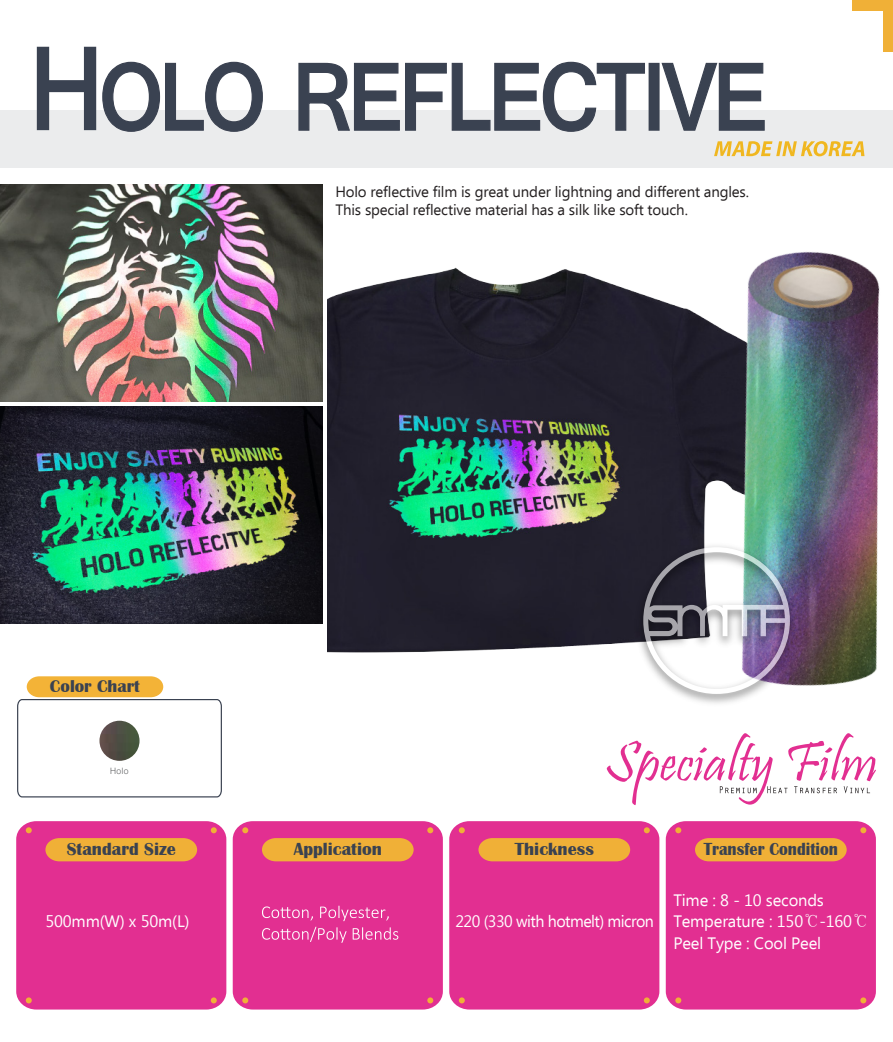
<style>
.page{position:relative;width:893px;height:1042px;background:#fff}
.page>*{position:absolute;margin:0;border:0;box-sizing:border-box;transform-origin:0 0}
.t1{font:700 100.65px "Shruti";letter-spacing:-.045em;color:#3a4251;scale:.89 1}
.t2{font:700 18px "Britannic";color:#3a4251}
.t3{font:700 18px "Britannic";color:#3a4251;scale:.9 1}
.t4{font:700 17.55px "Britannic";color:#3a4251}
.t5{font:16.5px/21.6px "Ebrima";letter-spacing:-.01em;color:#fff}
.t6{font:16.5px "Ebrima";letter-spacing:-.035em;color:#fff}
.t7{font:15px/18px "Ebrima";letter-spacing:-.01em;color:#231f20}
.t8{font:8.85px "Sand Jg";color:#5d5e60}
.s1{font-size:125.85px}
.s2{font-family:"Adobe Myungjo Std";font-weight:500}
</style>
<div class="page">
<img style="left:327px;top:267px;width:232px;height:386px">
<img style="left:559px;top:106px;width:334px;height:663px">
<div style="left:0;top:110px;width:893px;height:57px;background:#ebeced"></div>
<img style="left:0;top:184px;width:323px;height:217px">
<img style="left:0;top:406px;width:323px;height:217px">
<svg style="left:714px;top:141px;width:150px;height:15px"></svg>
<svg style="left:102px;top:61px;width:161px;height:71px"></svg>
<svg style="left:298px;top:61px;width:348px;height:71px"></svg>
<div style="left:649px;top:63px;width:11px;height:68px;border:1px solid #3b4251"></div>
<svg style="left:661px;top:62px;width:104px;height:69px"></svg>
<div style="left:16px;top:821px;width:210px;height:188px;background:#e22f91"></div>
<svg style="left:45px;top:837px;width:152px;height:24px;background:#eea53e"></svg>
<svg style="left:26px;top:827px;width:6px;height:6px"></svg>
<svg style="left:26px;top:997px;width:6px;height:6px"></svg>
<svg style="left:211px;top:827px;width:6px;height:6px"></svg>
<svg style="left:211px;top:997px;width:6px;height:6px"></svg>
<div style="left:233px;top:821px;width:210px;height:188px;background:#e22f91"></div>
<svg style="left:262px;top:837px;width:152px;height:24px;background:#eea53e"></svg>
<svg style="left:242px;top:827px;width:6px;height:6px"></svg>
<svg style="left:242px;top:997px;width:6px;height:6px"></svg>
<svg style="left:427px;top:827px;width:6px;height:6px"></svg>
<svg style="left:427px;top:997px;width:6px;height:6px"></svg>
<div style="left:449px;top:821px;width:210px;height:188px;background:#e22f91"></div>
<svg style="left:478px;top:837px;width:152px;height:24px;background:#eea53e"></svg>
<svg style="left:459px;top:827px;width:6px;height:6px"></svg>
<svg style="left:459px;top:997px;width:6px;height:6px"></svg>
<svg style="left:644px;top:827px;width:6px;height:6px"></svg>
<svg style="left:644px;top:997px;width:6px;height:6px"></svg>
<div style="left:666px;top:821px;width:210px;height:188px;background:#e22f91"></div>
<svg style="left:695px;top:837px;width:152px;height:24px;background:#eea53e"></svg>
<svg style="left:675px;top:827px;width:6px;height:6px"></svg>
<svg style="left:675px;top:997px;width:6px;height:6px"></svg>
<svg style="left:860px;top:827px;width:6px;height:6px"></svg>
<svg style="left:860px;top:997px;width:6px;height:6px"></svg>
<svg style="left:262px;top:905px;width:136px;height:37px;background:#e54a9f"></svg>
<div style="left:852px;top:0;width:41px;height:10px;background:#f0b037"></div>
<div style="left:883px;top:10px;width:10px;height:42px;background:#f0b037"></div>
<img style="left:631px;top:539px;width:171px;height:170px">
<img style="left:643px;top:547px;width:147px;height:146px">
<svg style="left:607px;top:733px;width:269px;height:72px"></svg>
<svg style="left:17px;top:676px;width:205px;height:122px"></svg>
<h1 class="t1" style="left:29px;top:36px;width:832px"><span class="s1">H</span>OLO REFLECTIVE</h1>
<p class="t4" style="left:50px;top:676px;width:91px">Color Chart</p>
<p class="t8" style="left:110px;top:766px;width:20px">Holo</p>
<p class="t7" style="left:335px;top:184px;width:415px">Holo reflective film is great under lightning and different angles.<br>This special reflective material has a silk like soft touch.</p>
<p class="t2" style="left:67px;top:838px;width:111px">Standard Size</p>
<p class="t2" style="left:294px;top:838px;width:90px">Application</p>
<p class="t2" style="left:515px;top:839px;width:81px">Thickness</p>
<p class="t3" style="left:704px;top:838px;width:151px">Transfer Condition</p>
<p class="t5" style="left:673px;top:889px;width:197px">Time : 8 - 10 seconds<br>Temperature : 150<span class="s2">℃</span>-160<span class="s2">℃<br></span>Peel Type : Cool Peel</p>
<p class="t5" style="left:45px;top:911px;width:146px">500mm(W) x 50m(L)</p>
<p class="t6" style="left:455px;top:909px;width:200px">220 (330 with hotmelt) micron</p>
</div>
